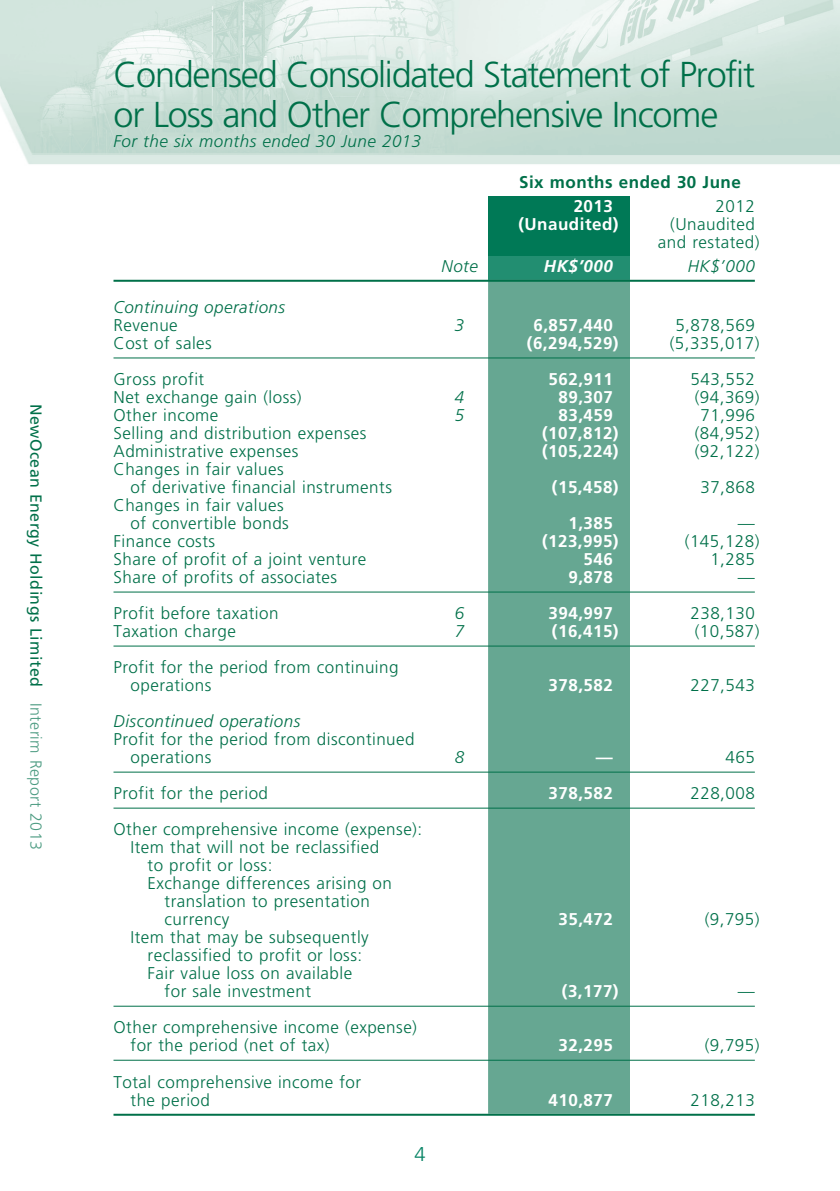
<style>
.page{position:relative;width:840px;height:1191px;background:#fff}
.page>*{position:absolute;margin:0;border:0;box-sizing:border-box;transform-origin:0 0}
.t1{font:300 36px/40px "Frutiger";letter-spacing:-.035em;color:#007049}
.t2{font:300 20px "Frutiger";color:#058364}
.t3{font:300 17px/18px "Frutiger";letter-spacing:.03em;color:#007049}
.t4{font:700 17px/18px "Frutiger";letter-spacing:.03em;color:#fff}
.t5{font:italic 300 17px "Frutiger";letter-spacing:.03em;color:#007049}
.t6{font:700 17px "Frutiger";letter-spacing:.03em;color:#007049}
.t7{font:italic 700 17px "Frutiger";color:#fff}
.t8{font:16px "Frutiger";letter-spacing:.03em;color:#007049}
.s1{font-weight:300;color:#4b9b81}
</style>
<div class="page">
<img style="left:0;top:0;width:839px;height:1116px">
<div style="left:488px;top:196px;width:141px;height:60px;background:#007956"></div>
<div style="left:488px;top:256px;width:141px;height:24px;background:#228e71"></div>
<div style="left:488px;top:282px;width:141px;height:831px;background:#66a792"></div>
<hr style="left:113px;top:280px;width:641px;height:2px;background:#007049">
<hr style="left:113px;top:357px;width:641px;height:1px;background:#007049">
<hr style="left:113px;top:591px;width:641px;height:1px;background:#007049">
<hr style="left:113px;top:645px;width:641px;height:1px;background:#007049">
<hr style="left:113px;top:771px;width:641px;height:1px;background:#007049">
<hr style="left:113px;top:807px;width:641px;height:1px;background:#007049">
<hr style="left:113px;top:1005px;width:641px;height:1px;background:#007049">
<hr style="left:113px;top:1059px;width:641px;height:1px;background:#007049">
<hr style="left:113px;top:1113px;width:641px;height:2px;background:#007049">
<p class="t8" style="left:42px;top:404px;width:447px;rotate:90deg">NewOcean Energy Holdings Limited <span class="s1">Interim Report 2013</span></p>
<h1 class="t1" style="left:113px;top:58px;width:642px">Condensed Consolidated Statement of Profit or Loss and Other Comprehensive Income</h1>
<p class="t5" style="left:113px;top:135px;width:309px">For the six months ended 30 June 2013</p>
<p class="t6" style="left:519px;top:175px;width:223px">Six months ended 30 June</p>
<p class="t4" style="left:518px;top:198px;width:102px;text-indent:55px">2013 (Unaudited)</p>
<p class="t3" style="left:657px;top:198px;width:103px;text-align:right">2012 (Unaudited and restated)</p>
<p class="t5" style="left:441px;top:259px;width:38px">Note</p>
<p class="t7" style="left:543px;top:259px;width:70px">HK$’000</p>
<p class="t5" style="left:687px;top:259px;width:69px">HK$’000</p>
<p class="t5" style="left:113px;top:300px;width:173px">Continuing operations</p>
<p class="t3" style="left:113px;top:318px;width:66px">Revenue</p>
<p class="t5" style="left:454px;top:318px;width:11px">3</p>
<p class="t4" style="left:533px;top:318px;width:81px">6,857,440</p>
<p class="t3" style="left:675px;top:318px;width:81px">5,878,569</p>
<p class="t3" style="left:113px;top:336px;width:100px">Cost of sales</p>
<p class="t4" style="left:526px;top:336px;width:93px">(6,294,529)</p>
<p class="t3" style="left:669px;top:336px;width:91px">(5,335,017)</p>
<p class="t3" style="left:113px;top:372px;width:92px">Gross profit</p>
<p class="t4" style="left:548px;top:372px;width:66px">562,911</p>
<p class="t3" style="left:690px;top:372px;width:66px">543,552</p>
<p class="t3" style="left:113px;top:390px;width:189px">Net exchange gain (loss)</p>
<p class="t5" style="left:454px;top:390px;width:11px">4</p>
<p class="t4" style="left:558px;top:390px;width:56px">89,307</p>
<p class="t3" style="left:694px;top:390px;width:66px">(94,369)</p>
<p class="t3" style="left:113px;top:408px;width:106px">Other income</p>
<p class="t5" style="left:454px;top:408px;width:11px">5</p>
<p class="t4" style="left:558px;top:408px;width:56px">83,459</p>
<p class="t3" style="left:700px;top:408px;width:56px">71,996</p>
<p class="t3" style="left:113px;top:426px;width:254px">Selling and distribution expenses</p>
<p class="t4" style="left:541px;top:426px;width:78px">(107,812)</p>
<p class="t3" style="left:694px;top:426px;width:66px">(84,952)</p>
<p class="t3" style="left:113px;top:444px;width:186px">Administrative expenses</p>
<p class="t4" style="left:541px;top:444px;width:78px">(105,224)</p>
<p class="t3" style="left:694px;top:444px;width:66px">(92,122)</p>
<p class="t3" style="left:130px;top:462px;width:263px;text-indent:-17px">Changes in fair values<br>of derivative financial instruments</p>
<p class="t4" style="left:551px;top:480px;width:68px">(15,458)</p>
<p class="t3" style="left:700px;top:480px;width:56px">37,868</p>
<p class="t3" style="left:130px;top:498px;width:160px;text-indent:-17px">Changes in fair values of convertible bonds</p>
<p class="t4" style="left:568px;top:516px;width:46px">1,385</p>
<p class="t3" style="left:737px;top:516px;width:18px">—</p>
<p class="t3" style="left:113px;top:534px;width:103px">Finance costs</p>
<p class="t4" style="left:541px;top:534px;width:78px">(123,995)</p>
<p class="t3" style="left:684px;top:534px;width:76px">(145,128)</p>
<p class="t3" style="left:113px;top:552px;width:254px">Share of profit of a joint venture</p>
<p class="t4" style="left:583px;top:552px;width:31px">546</p>
<p class="t3" style="left:710px;top:552px;width:46px">1,285</p>
<p class="t3" style="left:113px;top:570px;width:225px">Share of profits of associates</p>
<p class="t4" style="left:568px;top:570px;width:46px">9,878</p>
<p class="t3" style="left:737px;top:570px;width:18px">—</p>
<p class="t3" style="left:113px;top:606px;width:166px">Profit before taxation</p>
<p class="t5" style="left:454px;top:606px;width:11px">6</p>
<p class="t4" style="left:548px;top:606px;width:66px">394,997</p>
<p class="t3" style="left:690px;top:606px;width:66px">238,130</p>
<p class="t3" style="left:113px;top:624px;width:124px">Taxation charge</p>
<p class="t5" style="left:454px;top:624px;width:11px">7</p>
<p class="t4" style="left:551px;top:624px;width:68px">(16,415)</p>
<p class="t3" style="left:694px;top:624px;width:66px">(10,587)</p>
<p class="t3" style="left:130px;top:660px;width:269px;text-indent:-17px">Profit for the period from continuing operations</p>
<p class="t4" style="left:548px;top:678px;width:66px">378,582</p>
<p class="t3" style="left:690px;top:678px;width:66px">227,543</p>
<p class="t5" style="left:113px;top:714px;width:188px">Discontinued operations</p>
<p class="t3" style="left:130px;top:732px;width:285px;text-indent:-17px">Profit for the period from discontinued operations</p>
<p class="t5" style="left:454px;top:750px;width:11px">8</p>
<p class="t4" style="left:595px;top:750px;width:18px">—</p>
<p class="t3" style="left:725px;top:750px;width:31px">465</p>
<p class="t3" style="left:113px;top:786px;width:156px">Profit for the period</p>
<p class="t4" style="left:548px;top:786px;width:66px">378,582</p>
<p class="t3" style="left:690px;top:786px;width:66px">228,008</p>
<p class="t3" style="left:113px;top:822px;width:310px">Other comprehensive income (expense):</p>
<p class="t3" style="left:130px;top:840px;width:250px">Item that will not be reclassified</p>
<p class="t3" style="left:147px;top:858px;width:126px">to profit or loss:</p>
<p class="t3" style="left:147px;top:876px;width:246px">Exchange differences arising on</p>
<p class="t3" style="left:164px;top:894px;width:206px">translation to presentation</p>
<p class="t3" style="left:164px;top:912px;width:66px">currency</p>
<p class="t4" style="left:558px;top:912px;width:56px">35,472</p>
<p class="t3" style="left:704px;top:912px;width:56px">(9,795)</p>
<p class="t3" style="left:130px;top:930px;width:240px">Item that may be subsequently</p>
<p class="t3" style="left:147px;top:948px;width:216px">reclassified to profit or loss:</p>
<p class="t3" style="left:147px;top:966px;width:206px">Fair value loss on available</p>
<p class="t3" style="left:164px;top:984px;width:148px">for sale investment</p>
<p class="t4" style="left:561px;top:984px;width:58px">(3,177)</p>
<p class="t3" style="left:737px;top:984px;width:18px">—</p>
<p class="t3" style="left:130px;top:1020px;width:288px;text-indent:-17px">Other comprehensive income (expense) for the period (net of tax)</p>
<p class="t4" style="left:558px;top:1038px;width:56px">32,295</p>
<p class="t3" style="left:704px;top:1038px;width:56px">(9,795)</p>
<p class="t3" style="left:130px;top:1074px;width:232px;text-indent:-17px">Total comprehensive income for the period</p>
<p class="t2" style="left:414px;top:1145px;width:13px">4</p>
<p class="t4" style="left:548px;top:1092px;width:66px">410,877</p>
<p class="t3" style="left:690px;top:1092px;width:66px">218,213</p>
</div>
